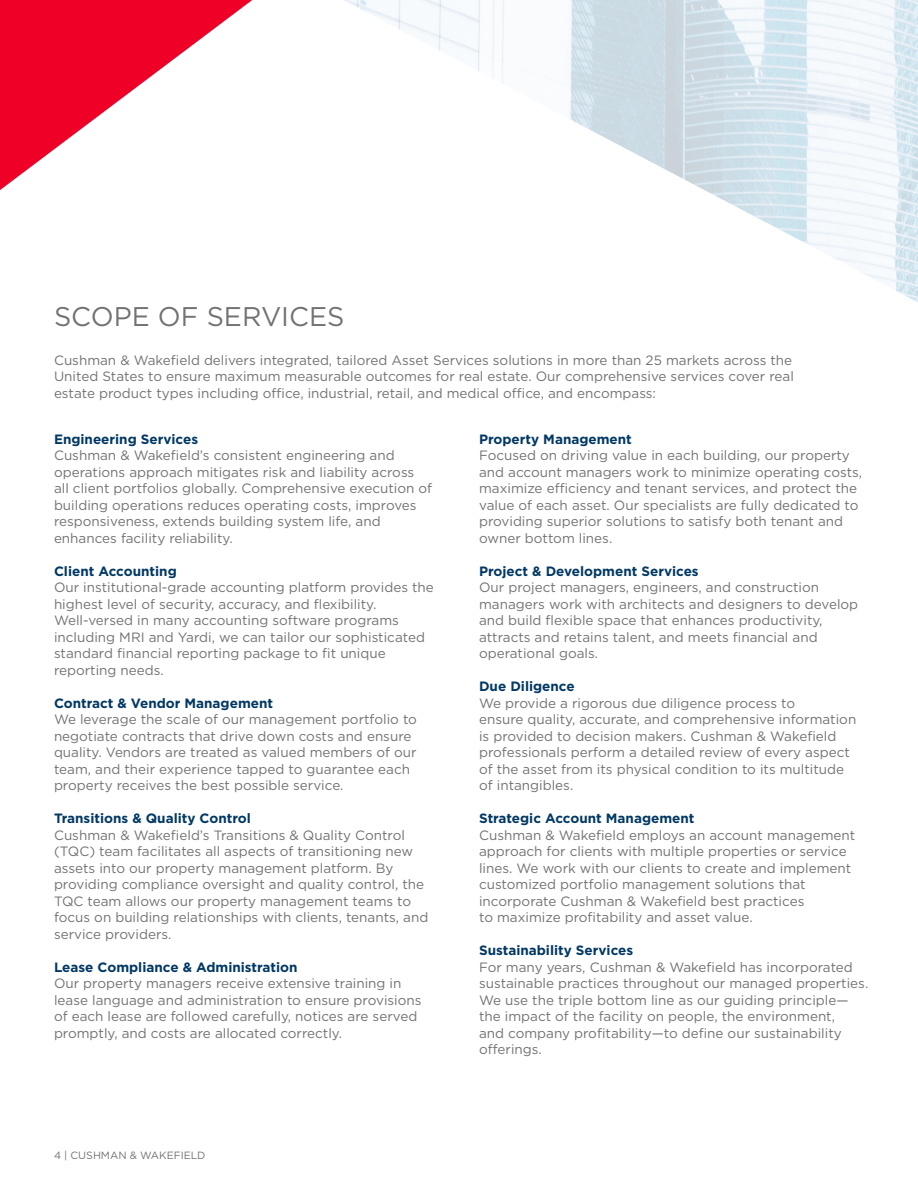
<style>
.page{position:relative;width:918px;height:1188px;background:#fff}
.page>*{position:absolute;margin:0;border:0;box-sizing:border-box;transform-origin:0 0}
.t1{font:27px "Gotham";color:#717271}
.t2{font:13.5px/16.5px "Gotham";color:#717271}
.t3{font:700 13.5px "Gotham";color:#003864}
.t4{font:10.5px "Gotham";color:#717271}
</style>
<div class="page">
<svg style="left:344px;top:0;width:574px;height:302px"></svg>
<svg style="left:0;top:0;width:252px;height:190px"></svg>
<p class="t1" style="left:54px;top:299px;width:292px">SCOPE OF SERVICES</p>
<p class="t2" style="left:54px;top:351px;width:741px">Cushman &amp; Wakefield delivers integrated, tailored Asset Services solutions in more than 25 markets across the<br>United States to ensure maximum measurable outcomes for real estate. Our comprehensive services cover real estate product types including office, industrial, retail, and medical office, and encompass:</p>
<p class="t3" style="left:54px;top:430px;width:146px">Engineering Services</p>
<p class="t2" style="left:54px;top:447px;width:380px">Cushman &amp; Wakefield’s consistent engineering and operations approach mitigates risk and liability across all client portfolios globally. Comprehensive execution of building operations reduces operating costs, improves responsiveness, extends building system life, and enhances facility reliability.</p>
<p class="t3" style="left:54px;top:562px;width:124px">Client Accounting</p>
<p class="t2" style="left:54px;top:579px;width:381px">Our institutional-grade accounting platform provides the highest level of security, accuracy, and flexibility.<br>Well-versed in many accounting software programs including MRI and Yardi, we can tailor our sophisticated standard financial reporting package to fit unique reporting needs.</p>
<p class="t3" style="left:54px;top:694px;width:221px">Contract &amp; Vendor Management</p>
<p class="t2" style="left:54px;top:711px;width:365px">We leverage the scale of our management portfolio to negotiate contracts that drive down costs and ensure quality. Vendors are treated as valued members of our team, and their experience tapped to guarantee each property receives the best possible service.</p>
<p class="t3" style="left:54px;top:809px;width:198px">Transitions &amp; Quality Control</p>
<p class="t2" style="left:54px;top:826px;width:376px">Cushman &amp; Wakefield’s Transitions &amp; Quality Control (TQC) team facilitates all aspects of transitioning new assets into our property management platform. By providing compliance oversight and quality control, the TQC team allows our property management teams to focus on building relationships with clients, tenants, and service providers.</p>
<p class="t3" style="left:54px;top:958px;width:245px">Lease Compliance &amp; Administration</p>
<p class="t2" style="left:54px;top:975px;width:349px">Our property managers receive extensive training in</p>
<p class="t2" style="left:54px;top:991px;width:369px">lease language and administration to ensure provisions of each lease are followed carefully, notices are served promptly, and costs are allocated correctly.</p>
<p class="t3" style="left:479px;top:430px;width:154px">Property Management</p>
<p class="t2" style="left:479px;top:447px;width:385px">Focused on driving value in each building, our property and account managers work to minimize operating costs, maximize efficiency and tenant services, and protect the value of each asset. Our specialists are fully dedicated to providing superior solutions to satisfy both tenant and owner bottom lines.</p>
<p class="t3" style="left:479px;top:562px;width:221px">Project &amp; Development Services</p>
<p class="t2" style="left:479px;top:579px;width:381px">Our project managers, engineers, and construction managers work with architects and designers to develop and build flexible space that enhances productivity, attracts and retains talent, and meets financial and operational goals.</p>
<p class="t3" style="left:479px;top:677px;width:97px">Due Diligence</p>
<p class="t2" style="left:479px;top:694px;width:379px">We provide a rigorous due diligence process to<br>ensure quality, accurate, and comprehensive information is provided to decision makers. Cushman &amp; Wakefield professionals perform a detailed review of every aspect of the asset from its physical condition to its multitude of intangibles.</p>
<p class="t3" style="left:479px;top:809px;width:217px">Strategic Account Management</p>
<p class="t2" style="left:479px;top:826px;width:378px">Cushman &amp; Wakefield employs an account management approach for clients with multiple properties or service lines. We work with our clients to create and implement customized portfolio management solutions that incorporate Cushman &amp; Wakefield best practices<br>to maximize profitability and asset value.</p>
<p class="t3" style="left:479px;top:941px;width:156px">Sustainability Services</p>
<p class="t2" style="left:479px;top:958px;width:391px">For many years, Cushman &amp; Wakefield has incorporated sustainable practices throughout our managed properties.<br>We use the triple bottom line as our guiding principle— the impact of the facility on people, the environment,<br>and company profitability—to define our sustainability offerings.</p>
<p class="t4" style="left:54px;top:1148px;width:153px">4 | CUSHMAN &amp; WAKEFIELD</p>
</div>
